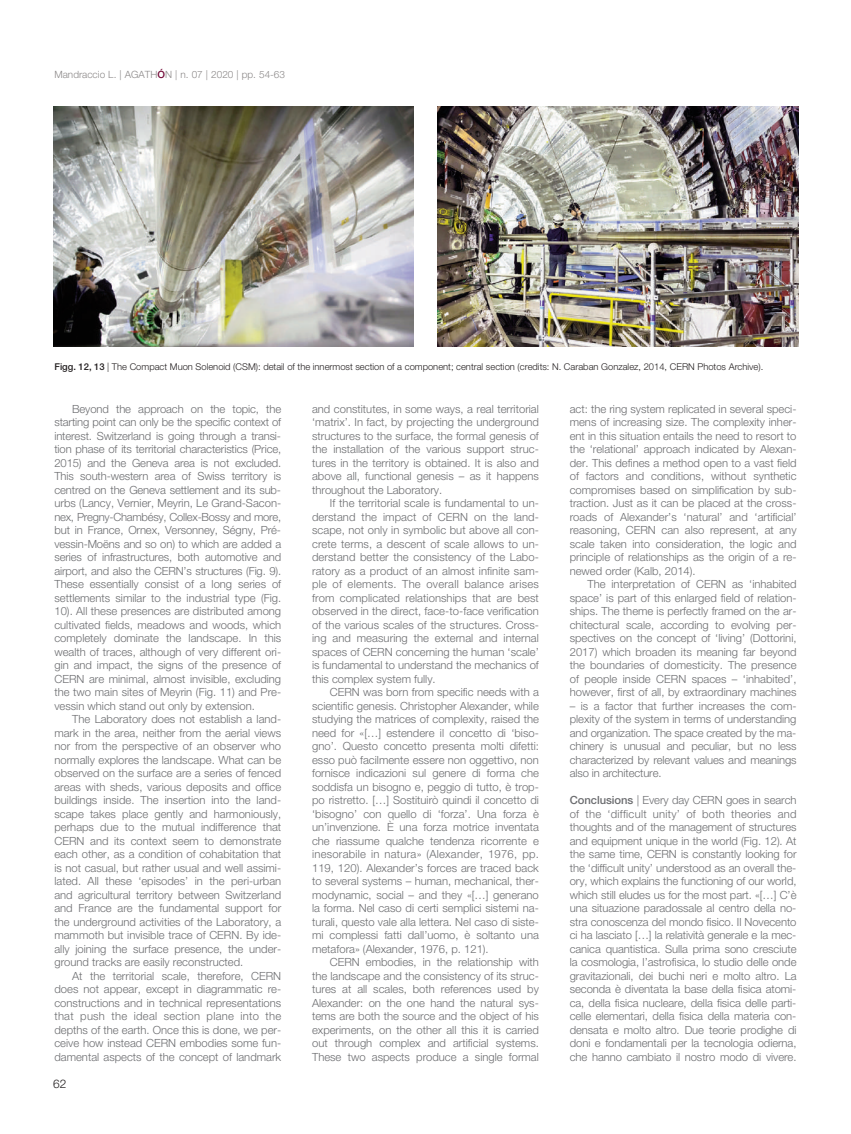
<style>
.page{position:relative;width:851px;height:1134px;background:#fff}
.page>*{position:absolute;margin:0;border:0;box-sizing:border-box;transform-origin:0 0}
.t1{font:300 11.88px "Helvetica Neue LT Std";color:#231f20}
.t2{font:300 11.25px/13.5px "Helvetica Neue LT Std";color:#6c6d70;text-align:justify}
.t3{font:300 10px "Helvetica Neue LT Std";color:#8c8989}
.t4{font:300 9.38px "Helvetica Neue LT Std";color:#231f20}
.s1{font-weight:500;color:#710836}
.s2{font-weight:500}
</style>
<div class="page">
<img style="left:53px;top:106px;width:360px;height:240px">
<img style="left:437px;top:106px;width:361px;height:240px">
<p class="t3" style="left:54px;top:70px;width:232px">Mandraccio L. | AGATH<span class="s1">Ó</span>N | n. 07 | 2020 | pp. 54-63</p>
<p class="t4" style="left:54px;top:363px;width:710px"><span class="s2">Figg. 12, 13</span> | The Compact Muon Solenoid (CSM): detail of the innermost section of a component; central section (credits: N. Caraban Gonzalez, 2014, CERN Photos Archive).</p>
<p class="t2" style="left:54px;top:403px;width:228px;text-indent:18px">Beyond the approach on the topic, the starting point can only be the specific context of interest. Switzerland is going through a transi&shy;tion phase of its territorial characteristics (Price, 2015) and the Geneva area is not excluded.<br>This south-western area of Swiss territory is centred on the Geneva settlement and its sub&shy;urbs (Lancy, Vernier, Meyrin, Le Grand-Sacon&shy;nex, Pregny-Chambésy, Collex-Bossy and more, but in France, Ornex, Versonney, Ségny, Pré&shy;vessin-Moëns and so on) to which are added a series of infrastructures, both automotive and airport, and also the CERN’s structures (Fig. 9).<br>These essentially consist of a long series of settlements similar to the industrial type (Fig.<br>10). All these presences are distributed among cultivated fields, meadows and woods, which completely dominate the landscape. In this wealth of traces, although of very different ori&shy;gin and impact, the signs of the presence of CERN are minimal, almost invisible, excluding the two main sites of Meyrin (Fig. 11) and Pre&shy;vessin which stand out only by extension.</p>
<p class="t2" style="left:54px;top:714px;width:228px;text-indent:18px">The Laboratory does not establish a land&shy;mark in the area, neither from the aerial views nor from the perspective of an observer who normally explores the landscape. What can be observed on the surface are a series of fenced areas with sheds, various deposits and office buildings inside. The insertion into the land&shy;scape takes place gently and harmoniously, perhaps due to the mutual indifference that CERN and its context seem to demonstrate each other, as a condition of cohabitation that is not casual, but rather usual and well assimi&shy;lated. All these ‘episodes’ in the peri-urban and agricultural territory between Switzerland and France are the fundamental support for the underground activities of the Laboratory, a mammoth but invisible trace of CERN. By ide&shy;ally joining the surface presence, the under&shy;ground tracks are easily reconstructed.</p>
<p class="t2" style="left:54px;top:970px;width:228px;text-indent:18px">At the territorial scale, therefore, CERN does not appear, except in diagrammatic re&shy;constructions and in technical representations that push the ideal section plane into the depths of the earth. Once this is done, we per&shy;ceive how instead CERN embodies some fun&shy;damental aspects of the concept of landmark</p>
<p class="t1" style="left:53px;top:1079px;width:15px">62</p>
<p class="t2" style="left:312px;top:403px;width:228px">and constitutes, in some ways, a real territorial ‘matrix’. In fact, by projecting the underground structures to the surface, the formal genesis of the installation of the various support struc&shy;tures in the territory is obtained. It is also and above all, functional genesis – as it happens throughout the Laboratory.</p>
<p class="t2" style="left:312px;top:498px;width:228px;text-indent:18px">If the territorial scale is fundamental to un&shy;derstand the impact of CERN on the land&shy;scape, not only in symbolic but above all con&shy;crete terms, a descent of scale allows to un&shy;derstand better the consistency of the Labo&shy;ratory as a product of an almost infinite sam&shy;ple of elements. The overall balance arises from complicated relationships that are best observed in the direct, face-to-face verification of the various scales of the structures. Cross&shy;ing and measuring the external and internal spaces of CERN concerning the human ‘scale’ is fundamental to understand the mechanics of this complex system fully.</p>
<p class="t2" style="left:312px;top:687px;width:228px;text-indent:18px">CERN was born from specific needs with a scientific genesis. Christopher Alexander, while studying the matrices of complexity, raised the need for «[…] estendere il concetto di ‘biso&shy;gno’. Questo concetto presenta molti difetti: esso può facilmente essere non oggettivo, non fornisce indicazioni sul genere di forma che soddisfa un bisogno e, peggio di tutto, è trop&shy;po ristretto. […] Sostituirò quindi il concetto di ‘bisogno’ con quello di ‘forza’. Una forza è un’invenzione. È una forza motrice inventata che riassume qualche tendenza ricorrente e inesorabile in natura» (Alexander, 1976, pp.<br>119, 120). Alexander’s forces are traced back to several systems – human, mechanical, ther&shy;modynamic, social – and they «[…] generano la forma. Nel caso di certi semplici sistemi na&shy;turali, questo vale alla lettera. Nel caso di siste&shy;mi complessi fatti dall’uomo, è soltanto una metafora» (Alexander, 1976, p. 121).</p>
<p class="t2" style="left:312px;top:957px;width:228px;text-indent:18px">CERN embodies, in the relationship with the landscape and the consistency of its struc&shy;tures at all scales, both references used by Alexander: on the one hand the natural sys&shy;tems are both the source and the object of his experiments, on the other all this it is carried out through complex and artificial systems.<br>These two aspects produce a single formal</p>
<p class="t2" style="left:569px;top:403px;width:228px">act: the ring system replicated in several speci&shy;mens of increasing size. The complexity inher&shy;ent in this situation entails the need to resort to the ‘relational’ approach indicated by Alexan&shy;der. This defines a method open to a vast field of factors and conditions, without synthetic compromises based on simplification by sub&shy;traction. Just as it can be placed at the cross&shy;roads of Alexander’s ‘natural’ and ‘artificial’ reasoning, CERN can also represent, at any scale taken into consideration, the logic and principle of relationships as the origin of a re&shy;newed order (Kalb, 2014).</p>
<p class="t2" style="left:569px;top:579px;width:228px;text-indent:18px">The interpretation of CERN as ‘inhabited space’ is part of this enlarged field of relation&shy;ships. The theme is perfectly framed on the ar&shy;chitectural scale, according to evolving per&shy;spectives on the concept of ‘living’ (Dottorini, 2017) which broaden its meaning far beyond the boundaries of domesticity. The presence of people inside CERN spaces – ‘inhabited’, however, first of all, by extraordinary machines</p>
<p class="t2" style="left:569px;top:700px;width:228px">– is a factor that further increases the com&shy;plexity of the system in terms of understanding and organization. The space created by the ma&shy;chinery is unusual and peculiar, but no less characterized by relevant values and meanings also in architecture.</p>
<p class="t2" style="left:569px;top:795px;width:228px"><span class="s2">Conclusions</span> | Every day CERN goes in search of the ‘difficult unity’ of both theories and thoughts and of the management of structures and equipment unique in the world (Fig. 12). At the same time, CERN is constantly looking for the ‘difficult unity’ understood as an overall the&shy;ory, which explains the functioning of our world, which still eludes us for the most part. «[…] C’è una situazione paradossale al centro della no&shy;stra conoscenza del mondo fisico. Il Novecento ci ha lasciato […] la relatività generale e la mec&shy;canica quantistica. Sulla prima sono cresciute la cosmologia, l’astrofisica, lo studio delle onde gravitazionali, dei buchi neri e molto altro. La seconda è diventata la base della fisica atomi&shy;ca, della fisica nucleare, della fisica delle parti&shy;celle elementari, della fisica della materia con&shy;densata e molto altro. Due teorie prodighe di doni e fondamentali per la tecnologia odierna, che hanno cambiato il nostro modo di vivere.</p>
</div>
